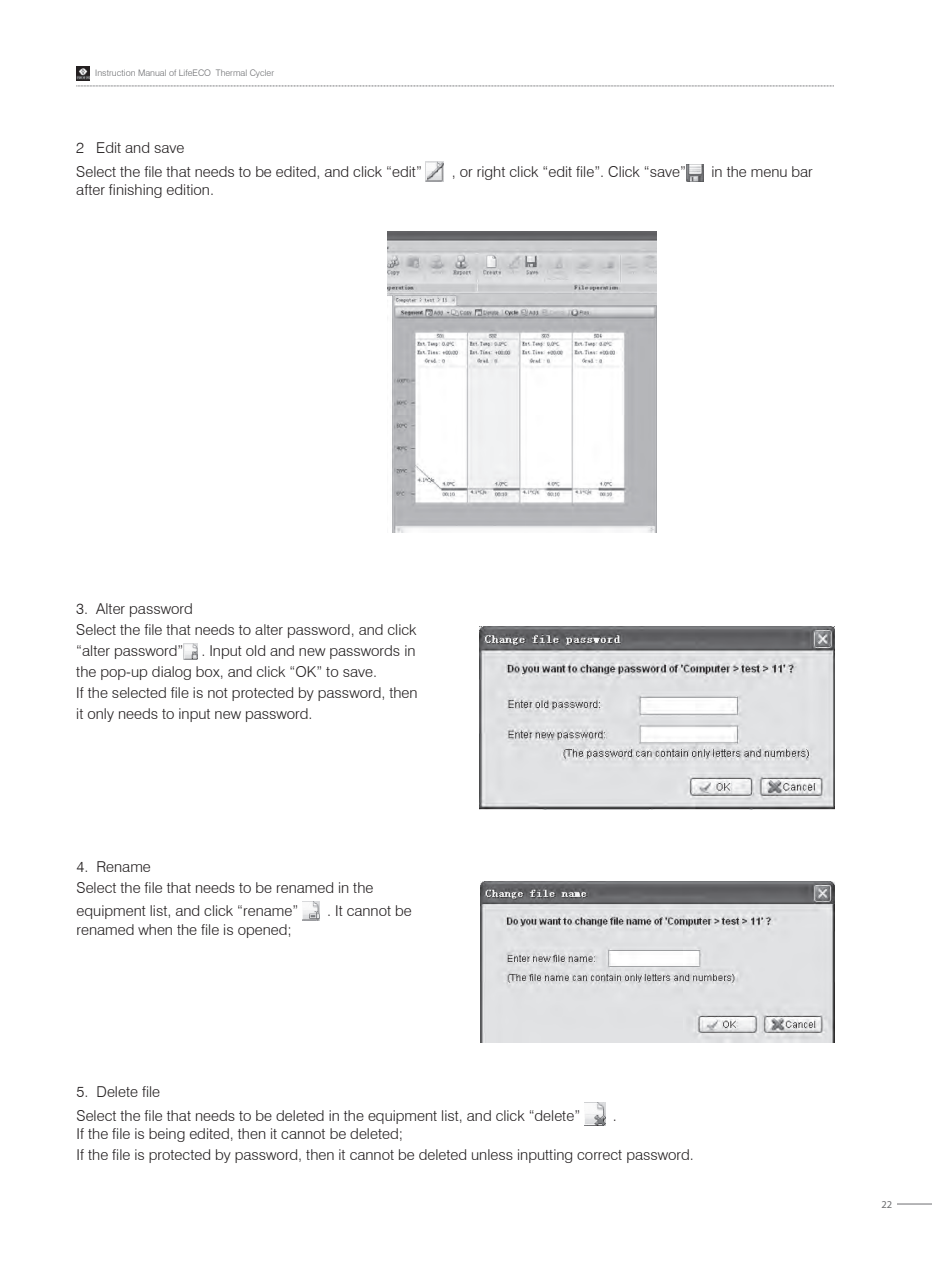
<style>
.page{position:relative;width:932px;height:1263px;background:#fff}
.page>*{position:absolute;margin:0;border:0;box-sizing:border-box;transform-origin:0 0}
.t1{font:300 15px/21px "Swiss 721 BT";color:#231f20}
.t2{font:10.5px "Myriad Pro";color:#6c6d70}
.t3{font:300 9px "Swiss 721 BT";color:#6c6d70}
</style>
<div class="page">
<svg style="left:76px;top:86px;width:757px;height:1px"></svg>
<hr style="left:896px;top:1204px;width:35px;height:1px;background:#6c6d70">
<img style="left:426px;top:161px;width:18px;height:20px">
<img style="left:686px;top:164px;width:17px;height:17px">
<img style="left:183px;top:643px;width:14px;height:16px">
<img style="left:302px;top:901px;width:17px;height:20px">
<img style="left:584px;top:1102px;width:20px;height:24px">
<img style="left:387px;top:231px;width:269px;height:301px">
<img style="left:479px;top:626px;width:354px;height:184px">
<img style="left:480px;top:881px;width:353px;height:161px">
<img style="left:76px;top:67px;width:14px;height:14px">
<p class="t3" style="left:95px;top:67px;width:180px">Instruction Manual of LifeECO Thermal Cycler</p>
<p class="t1" style="left:76px;top:136px;width:347px;line-height:23.5px">2 Edit and save<br>Select the file that needs to be edited, and click “edit”</p>
<p class="t1" style="left:76px;top:179px;width:139px">after finishing edition.</p>
<p class="t1" style="left:452px;top:161px;width:235px">, or right click “edit file”. Click “save”</p>
<p class="t1" style="left:711px;top:161px;width:103px">in the menu bar</p>
<p class="t1" style="left:76px;top:598px;width:343px">3. Alter password<br>Select the file that needs to alter password, and click “alter password” . Input old and new passwords in the pop-up dialog box, and click “OK” to save.<br>If the selected file is not protected by password, then it only needs to input new password.</p>
<p class="t1" style="left:77px;top:856px;width:298px">4. Rename<br>Select the file that needs to be renamed in the</p>
<p class="t1" style="left:77px;top:900px;width:223px">equipment list, and click “rename”</p>
<p class="t1" style="left:327px;top:900px;width:86px">. It cannot be</p>
<p class="t1" style="left:77px;top:919px;width:217px">renamed when the file is opened;</p>
<p class="t1" style="left:77px;top:1079px;width:505px;line-height:24px">5. Delete file<br>Select the file that needs to be deleted in the equipment list, and click “delete”</p>
<p class="t1" style="left:612px;top:1104px;width:5px">.</p>
<p class="t1" style="left:77px;top:1122px;width:618px">If the file is being edited, then it cannot be deleted;<br>If the file is protected by password, then it cannot be deleted unless inputting correct password.</p>
<p class="t2" style="left:881px;top:1198px;width:12px">22</p>
</div>
